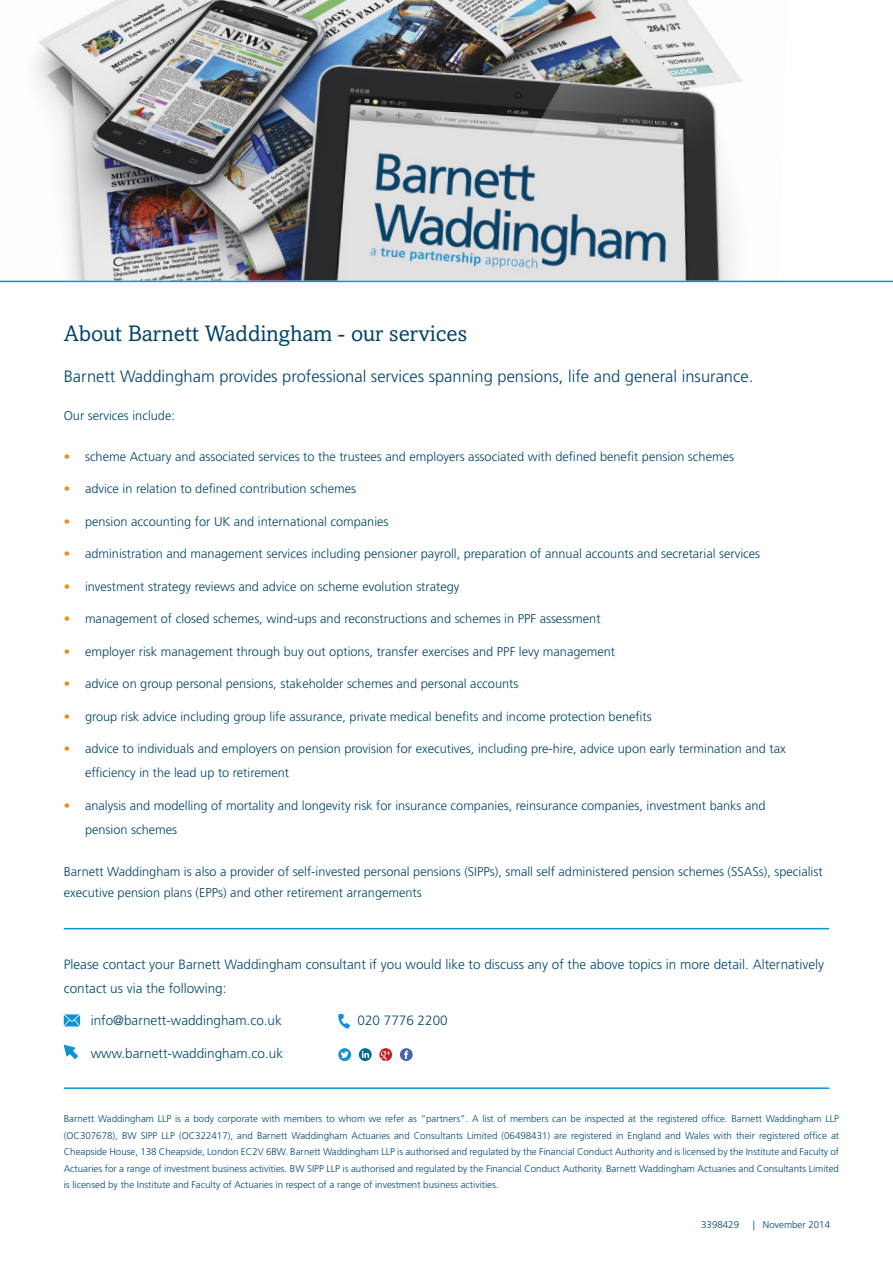
<style>
.page{position:relative;width:893px;height:1263px;background:#fff}
.page>*{position:absolute;margin:0;border:0;box-sizing:border-box;transform-origin:0 0}
.t1{font:22.5px "Amasis MT Std";color:#00446a}
.t2{font:300 16.5px "Frutiger LT Std";color:#00446a}
.t3{font:300 13.5px/24px "Frutiger LT Std";color:#00496d}
.t4{font:300 12.75px/24px "Frutiger LT Std";color:#00446a}
.t5{font:300 9.75px/16.5px "Frutiger LT Std";color:#00496d;text-align:justify}
.t6{font:300 9.75px "Frutiger LT Std";color:#00446a}
.s1{color:#f6871f}
</style>
<div class="page">
<img style="left:0;top:0;width:788px;height:281px">
<hr style="left:64px;top:928px;width:765px;height:1px;background:#0c93d2">
<svg style="left:64px;top:1014px;width:16px;height:12px"></svg>
<svg style="left:338px;top:1014px;width:12px;height:14px"></svg>
<svg style="left:64px;top:1045px;width:14px;height:14px"></svg>
<svg style="left:379px;top:1048px;width:13px;height:13px"></svg>
<div style="left:400px;top:1048px;width:13px;height:13px;background:#4a67a9;border-radius:50%"></div>
<svg style="left:404px;top:1050px;width:4px;height:9px"></svg>
<svg style="left:338px;top:1048px;width:13px;height:13px"></svg>
<svg style="left:341px;top:1051px;width:8px;height:7px"></svg>
<svg style="left:359px;top:1048px;width:13px;height:13px"></svg>
<svg style="left:362px;top:1051px;width:7px;height:7px"></svg>
<hr style="left:64px;top:1087px;width:765px;height:2px;background:#0c93d2">
<hr style="left:0;top:281px;width:893px;height:1px;background:#1192d1">
<h1 class="t1" style="left:64px;top:320px;width:405px">About Barnett Waddingham - our services</h1>
<p class="t2" style="left:64px;top:366px;width:691px">Barnett Waddingham provides professional services spanning pensions, life and general insurance.</p>
<p class="t4" style="left:64px;top:403px;width:113px">Our services include:</p>
<p class="t4" style="left:64px;top:444px;width:672px"><span class="s1">•</span> scheme Actuary and associated services to the trustees and employers associated with defined benefit pension schemes</p>
<p class="t4" style="left:64px;top:477px;width:294px"><span class="s1">•</span> advice in relation to defined contribution schemes</p>
<p class="t4" style="left:64px;top:509px;width:326px"><span class="s1">•</span> pension accounting for UK and international companies</p>
<p class="t4" style="left:64px;top:542px;width:698px"><span class="s1">•</span> administration and management services including pensioner payroll, preparation of annual accounts and secretarial services</p>
<p class="t4" style="left:64px;top:574px;width:397px"><span class="s1">•</span> investment strategy reviews and advice on scheme evolution strategy</p>
<p class="t4" style="left:64px;top:607px;width:538px"><span class="s1">•</span> management of closed schemes, wind-ups and reconstructions and schemes in PPF assessment</p>
<p class="t4" style="left:64px;top:639px;width:553px"><span class="s1">•</span> employer risk management through buy out options, transfer exercises and PPF levy management</p>
<p class="t4" style="left:64px;top:672px;width:456px"><span class="s1">•</span> advice on group personal pensions, stakeholder schemes and personal accounts</p>
<p class="t4" style="left:64px;top:704px;width:590px"><span class="s1">•</span> group risk advice including group life assurance, private medical benefits and income protection benefits</p>
<p class="t4" style="left:85px;top:737px;width:702px;text-indent:-21px"><span class="s1">•</span> advice to individuals and employers on pension provision for executives, including pre-hire, advice upon early termination and tax efficiency in the lead up to retirement</p>
<p class="t4" style="left:85px;top:793px;width:682px;text-indent:-21px"><span class="s1">•</span> analysis and modelling of mortality and longevity risk for insurance companies, reinsurance companies, investment banks and pension schemes</p>
<p class="t4" style="left:64px;top:861px;width:760px;line-height:21px">Barnett Waddingham is also a provider of self-invested personal pensions (SIPPs), small self administered pension schemes (SSASs), specialist executive pension plans (EPPs) and other retirement arrangements</p>
<p class="t3" style="left:64px;top:952px;width:762px">Please contact your Barnett Waddingham consultant if you would like to discuss any of the above topics in more detail. Alternatively contact us via the following:</p>
<p class="t3" style="left:91px;top:1009px;width:193px">info@barnett-waddingham.co.uk</p>
<p class="t3" style="left:358px;top:1009px;width:92px">020 7776 2200</p>
<p class="t3" style="left:91px;top:1041px;width:194px">www.barnett-waddingham.co.uk</p>
<p class="t5" style="left:64px;top:1111px;width:777px">Barnett Waddingham LLP is a body corporate with members to whom we refer as “partners”. A list of members can be inspected at the registered office. Barnett Waddingham LLP (OC307678), BW SIPP LLP (OC322417), and Barnett Waddingham Actuaries and Consultants Limited (06498431) are registered in England and Wales with their registered office at Cheapside House, 138 Cheapside, London EC2V 6BW. Barnett Waddingham LLP is authorised and regulated by the Financial Conduct Authority and is licensed by the Institute and Faculty of Actuaries for a range of investment business activities. BW SIPP LLP is authorised and regulated by the Financial Conduct Authority. Barnett Waddingham Actuaries and Consultants Limited is licensed by the Institute and Faculty of Actuaries in respect of a range of investment business activities.</p>
<p class="t6" style="left:701px;top:1219px;width:39px">3398429</p>
<p class="t6" style="left:753px;top:1219px;width:79px">| November 2014</p>
</div>
